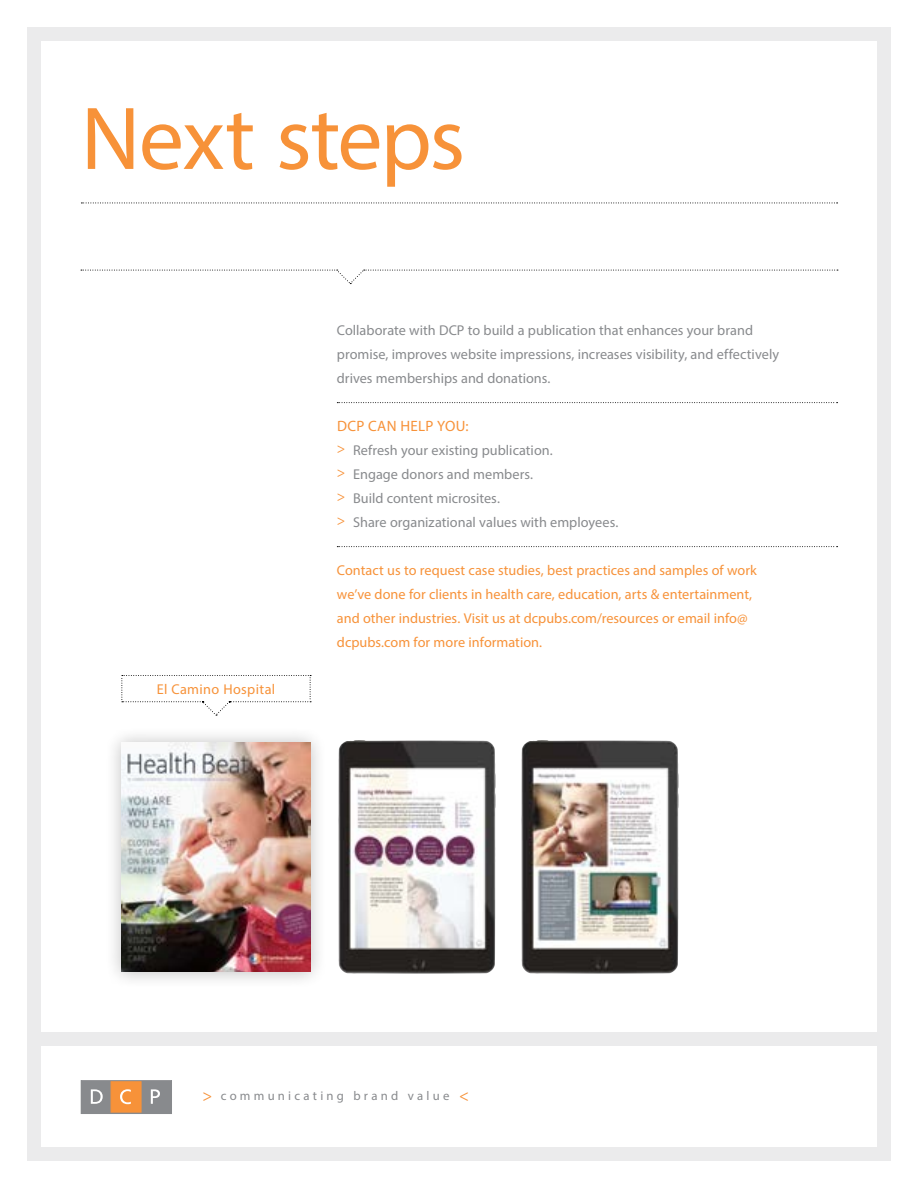
<style>
.page{position:relative;width:918px;height:1188px;background:#fff}
.page>*{position:absolute;margin:0;border:0;box-sizing:border-box;transform-origin:0 0}
.t1{font:90px "Myriad Pro";letter-spacing:-.015em;color:#f79239}
.t2{font:15px "Myriad Pro";letter-spacing:.015em;color:#f79239}
.t3{font:14.25px/24px "Myriad Pro";color:#888a8d}
.t4{font:14.25px/24px "Myriad Pro";letter-spacing:.005em;color:#f79239}
.t5{font:14.25px "Myriad Pro";letter-spacing:.025em;color:#f79239}
.t6{font:12.75px "Myriad Pro";letter-spacing:.255em;color:#888a8d}
.s1{color:#f79239}
.s2{font-size:16.5px;color:#f79239}
</style>
<div class="page">
<div style="left:27px;top:27px;width:13px;height:1134px;background:#ebebec"></div>
<div style="left:878px;top:40px;width:13px;height:1121px;background:#ebebec"></div>
<div style="left:27px;top:27px;width:864px;height:13px;background:#ebebec"></div>
<div style="left:27px;top:1033px;width:864px;height:13px;background:#ebebec"></div>
<svg style="left:337px;top:402px;width:501px;height:1px"></svg>
<svg style="left:337px;top:546px;width:501px;height:1px"></svg>
<svg style="left:81px;top:270px;width:757px;height:14px"></svg>
<svg style="left:81px;top:203px;width:757px;height:1px"></svg>
<svg style="left:122px;top:675px;width:189px;height:41px"></svg>
<div style="left:104px;top:725px;width:224px;height:264px;background:#000;opacity:.25"></div>
<img style="left:122px;top:742px;width:188px;height:230px">
<img style="left:338px;top:740px;width:158px;height:234px">
<img style="left:521px;top:740px;width:158px;height:234px">
<div style="left:81px;top:1081px;width:91px;height:33px;background:#888a8d"></div>
<div style="left:81px;top:1080px;width:91px;height:34px;border:1px solid #888a8d"></div>
<div style="left:111px;top:1082px;width:30px;height:30px;background:#f79239"></div>
<svg style="left:91px;top:1089px;width:12px;height:15px"></svg>
<svg style="left:120px;top:1089px;width:11px;height:15px"></svg>
<svg style="left:151px;top:1089px;width:9px;height:15px"></svg>
<div style="left:27px;top:1148px;width:864px;height:13px;background:#ebebec"></div>
<h1 class="t1" style="left:81px;top:83px;width:386px">Next steps</h1>
<p class="t5" style="left:157px;top:680px;width:120px">El Camino Hospital</p>
<p class="t3" style="left:337px;top:318px;width:444px">Collaborate with DCP to build a publication that enhances your brand promise, improves website impressions, increases visibility, and effectively drives memberships and donations.</p>
<p class="t2" style="left:337px;top:416px;width:133px">DCP can help you:</p>
<p class="t3" style="left:337px;top:438px;width:283px"><span class="s1">&gt;</span> Refresh your existing publication.<br><span class="s1">&gt;</span> Engage donors and members.<br><span class="s1">&gt;</span> Build content microsites.<br><span class="s1">&gt;</span> Share organizational values with employees.</p>
<p class="t4" style="left:337px;top:558px;width:421px">Contact us to request case studies, best practices and samples of work we’ve done for clients in health care, education, arts &amp; entertainment, and other industries. Visit us at dcpubs.com/resources or email info@ dcpubs.com for more information.</p>
<p class="t6" style="left:202px;top:1088px;width:268px"><span class="s2">&gt;</span> communicating brand value <span class="s2">&lt;</span></p>
</div>
